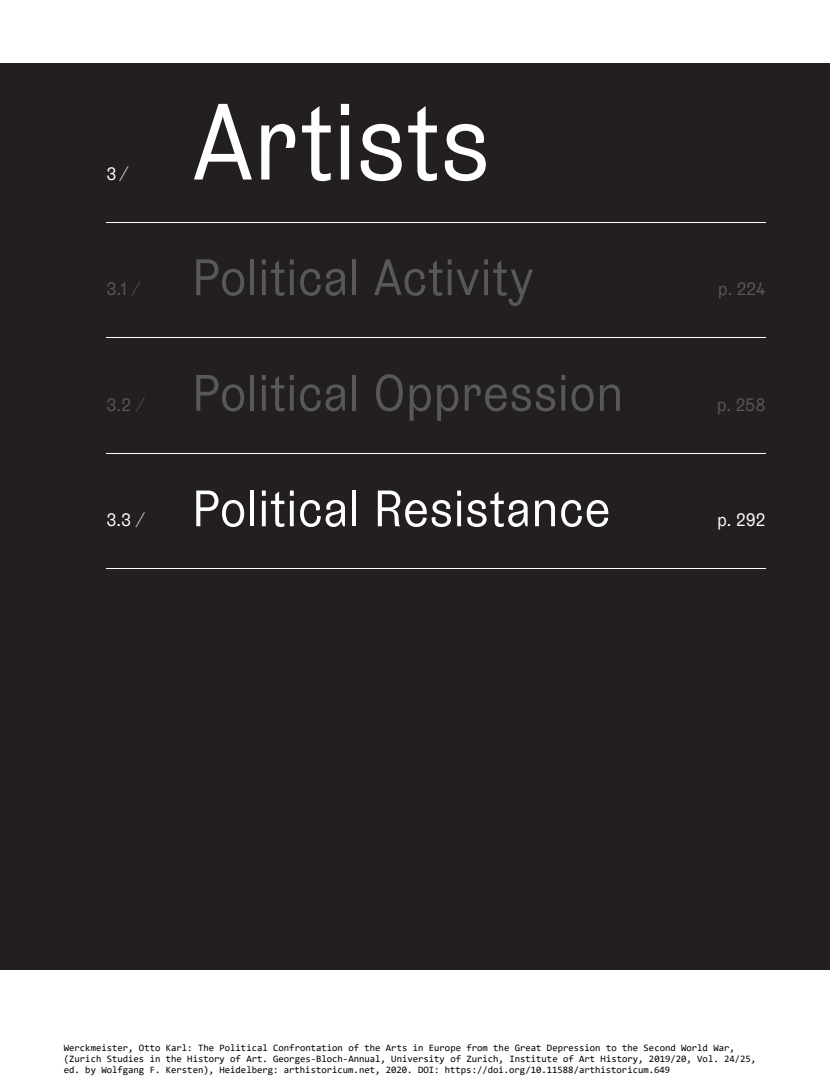
<style>
.page{position:relative;width:830px;height:1085px;background:#fff}
.page>*{position:absolute;margin:0;border:0;box-sizing:border-box;transform-origin:0 0}
.t1{font:108px "Grey LL";letter-spacing:-.02em;color:#fff}
.t2{font:51px "Grey LL";letter-spacing:-.015em;color:#57585a}
.t3{font:51px "Grey LL";letter-spacing:-.01em;color:#fff}
.t4{font:18px "Grey LL";color:#57585a}
.t5{font:18px "Grey LL";color:#fff}
.t6{font:9.75px/11.2px "Consolas";color:#000}
.s1{font-weight:300}
</style>
<div class="page">
<div style="left:0;top:64px;width:829px;height:905px;background:#231f20"></div>
<hr style="left:106px;top:222px;width:659px;height:1px;background:#fff">
<hr style="left:106px;top:337px;width:659px;height:1px;background:#fff">
<hr style="left:106px;top:453px;width:659px;height:1px;background:#fff">
<hr style="left:106px;top:568px;width:659px;height:1px;background:#fff">
<h3 class="t5" style="left:106px;top:160px;width:24px">3 <span class="s1">/</span></h3>
<h1 class="t1" style="left:191px;top:64px;width:301px">Artists</h1>
<h3 class="t4" style="left:106px;top:276px;width:36px">3.1 <span class="s1">/</span></h3>
<h2 class="t2" style="left:191px;top:240px;width:344px">Political Activity</h2>
<h3 class="t4" style="left:717px;top:276px;width:49px">p. 224</h3>
<h3 class="t4" style="left:106px;top:391px;width:40px">3.2 <span class="s1">/</span></h3>
<h2 class="t2" style="left:191px;top:356px;width:433px">Political Oppression</h2>
<h3 class="t4" style="left:716px;top:391px;width:50px">p. 258</h3>
<h3 class="t5" style="left:106px;top:507px;width:40px">3.3 <span class="s1">/</span></h3>
<h2 class="t3" style="left:191px;top:471px;width:421px">Political Resistance</h2>
<h3 class="t5" style="left:716px;top:507px;width:50px">p. 292</h3>
<p class="t6" style="left:64px;top:1041px;width:693px">Werckmeister, Otto Karl: The Political Confrontation of the Arts in Europe from the Great Depression to the Second World War, (Zurich Studies in the History of Art. Georges-Bloch-Annual, University of Zurich, Institute of Art History, 2019/20, Vol. 24/25, ed. by Wolfgang F. Kersten), Heidelberg: arthistoricum.net, 2020. DOI: https://doi.org/10.11588/arthistoricum.649</p>
</div>
